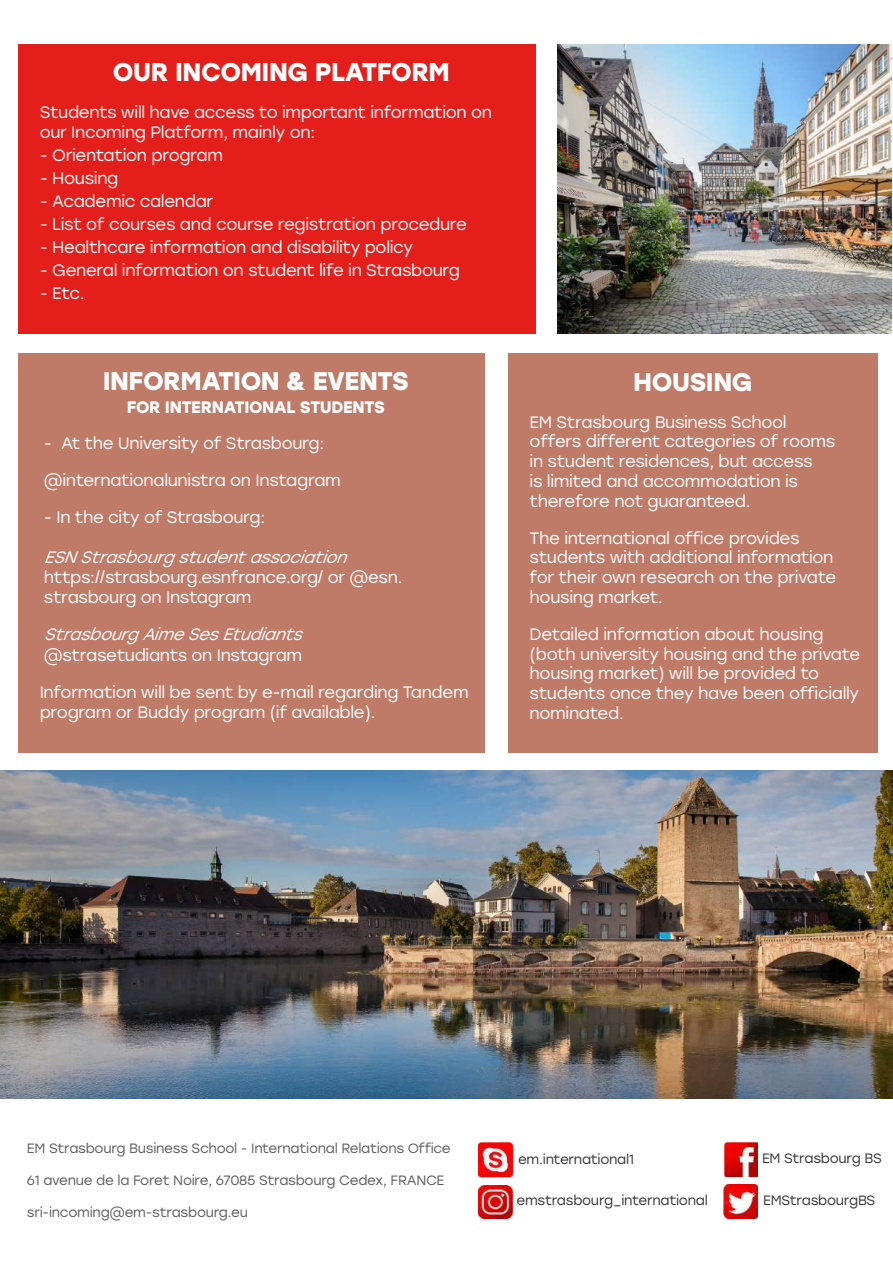
<style>
.page{position:relative;width:893px;height:1263px;background:#fff}
.page>*{position:absolute;margin:0;border:0;box-sizing:border-box;transform-origin:0 0}
.t1{font:700 25.5px "Stolzl";letter-spacing:-.02em;color:#fff}
.t2{font:16.5px/19.8px "Stolzl";letter-spacing:-.02em;color:#fff}
.t3{font:italic 16.5px "Stolzl";color:#fff}
.t4{font:700 16.5px "Stolzl";letter-spacing:-.02em;color:#fff}
.t5{font:13.5px "Stolzl";letter-spacing:-.02em;color:#5f5e5e}
.t6{font:13.5px "Stolzl";letter-spacing:-.02em;color:#373636}
</style>
<div class="page">
<img style="left:557px;top:45px;width:334px;height:289px">
<div style="left:508px;top:353px;width:369px;height:400px;background:#c07a68"></div>
<div style="left:18px;top:353px;width:467px;height:400px;background:#c07a68"></div>
<div style="left:18px;top:45px;width:518px;height:289px;background:#e41f1b"></div>
<img style="left:478px;top:1143px;width:34px;height:34px">
<img style="left:724px;top:1184px;width:34px;height:34px">
<img style="left:478px;top:1185px;width:34px;height:33px">
<img style="left:725px;top:1143px;width:33px;height:33px">
<img style="left:0;top:770px;width:893px;height:329px">
<h1 class="t1" style="left:113px;top:54px;width:339px">OUR INCOMING PLATFORM</h1>
<p class="t2" style="left:40px;top:102px;width:454px">Students will have access to important information on our Incoming Platform, mainly on:</p>
<p class="t2" style="left:40px;top:145px;width:185px">- Orientation program</p>
<p class="t2" style="left:40px;top:168px;width:80px">- Housing</p>
<p class="t2" style="left:40px;top:191px;width:175px">- Academic calendar</p>
<p class="t2" style="left:40px;top:214px;width:429px">- List of courses and course registration procedure</p>
<p class="t2" style="left:40px;top:237px;width:375px">- Healthcare information and disability policy</p>
<p class="t2" style="left:40px;top:260px;width:422px">- General information on student life in Strasbourg</p>
<p class="t2" style="left:40px;top:283px;width:47px">- Etc.</p>
<h1 class="t1" style="left:103px;top:362px;width:307px">INFORMATION &amp; EVENTS</h1>
<p class="t4" style="left:127px;top:395px;width:259px">FOR INTERNATIONAL STUDENTS</p>
<p class="t2" style="left:44px;top:433px;width:282px">- At the University of Strasbourg:</p>
<p class="t2" style="left:44px;top:470px;width:298px">@internationalunistra on Instagram</p>
<p class="t2" style="left:44px;top:507px;width:223px">- In the city of Strasbourg:</p>
<p class="t3" style="left:44px;top:546px;width:312px">ESNStrasbourgstudentassociation</p>
<p class="t2" style="left:44px;top:567px;width:360px">https://strasbourg.esnfrance.org/ or @esn. strasbourg on Instagram</p>
<p class="t3" style="left:44px;top:622px;width:267px">StrasbourgAimeSesEtudiants</p>
<p class="t2" style="left:44px;top:645px;width:260px">@strasetudiants on Instagram</p>
<p class="t2" style="left:40px;top:682px;width:430px">Information will be sent by e-mail regarding Tandem program or Buddy program (if available).</p>
<h1 class="t1" style="left:633px;top:363px;width:121px">HOUSING</h1>
<p class="t2" style="left:530px;top:411px;width:307px">EM Strasbourg Business School offers different categories of rooms in student residences, but access<br>is limited and accommodation is therefore not guaranteed.</p>
<p class="t2" style="left:530px;top:527px;width:308px">The international office provides students with additional information for their own research on the private housing market.</p>
<p class="t2" style="left:530px;top:623px;width:332px">Detailed information about housing (both university housing and the private housing market) will be provided to students once they have been officially nominated.</p>
<p class="t5" style="left:27px;top:1139px;width:425px">EM Strasbourg Business School - International Relations Office</p>
<p class="t5" style="left:27px;top:1171px;width:419px">61 avenue de la Foret Noire, 67085 Strasbourg Cedex, FRANCE</p>
<p class="t5" style="left:27px;top:1203px;width:223px">sri-incoming@em-strasbourg.eu</p>
<p class="t6" style="left:518px;top:1150px;width:117px">em.international1</p>
<p class="t6" style="left:516px;top:1190px;width:193px">emstrasbourg_international</p>
<p class="t6" style="left:762px;top:1149px;width:121px">EM Strasbourg BS</p>
<p class="t6" style="left:763px;top:1191px;width:114px">EMStrasbourgBS</p>
</div>
